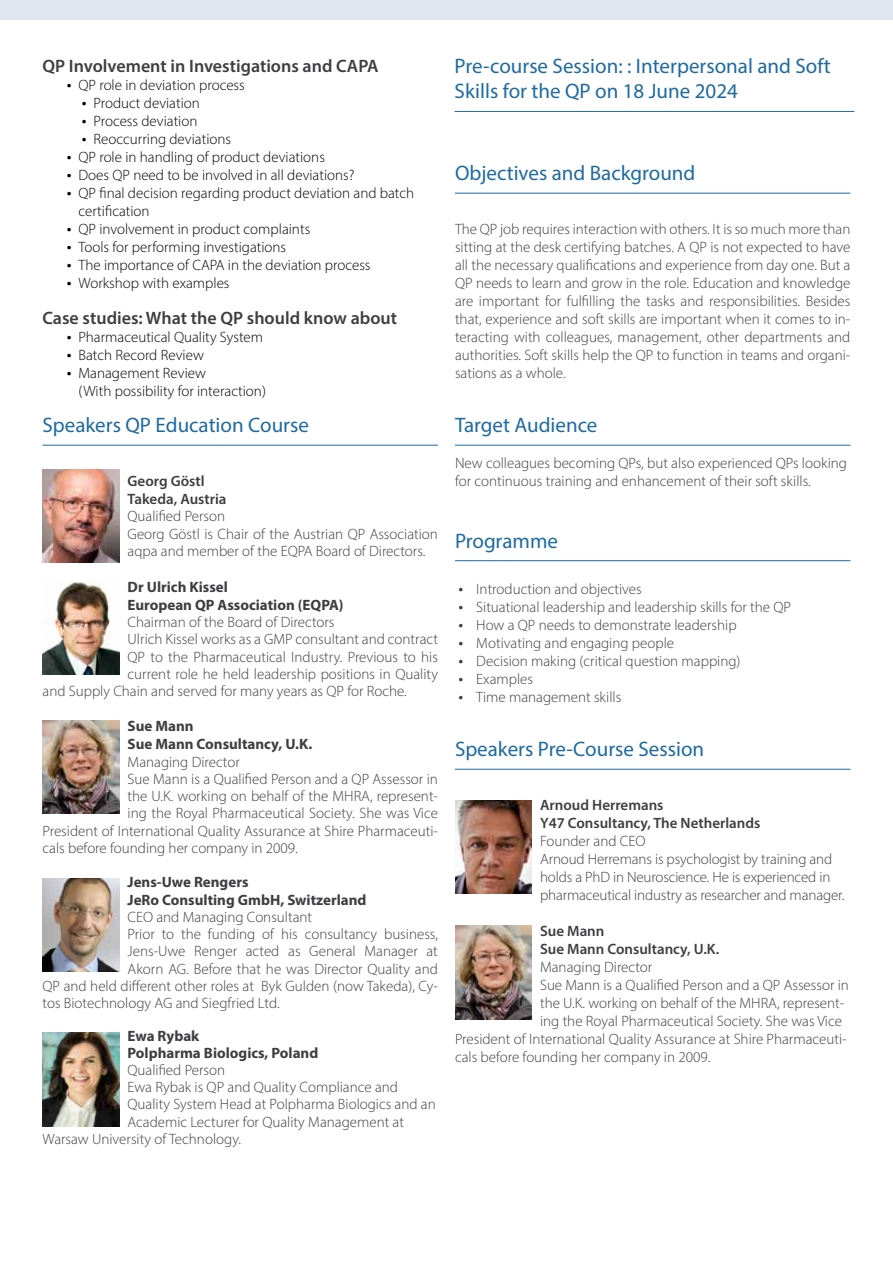
<style>
.page{position:relative;width:893px;height:1263px;background:#fff}
.page>*{position:absolute;margin:0;border:0;box-sizing:border-box;transform-origin:0 0}
.t1{font:21px/25.5px "Myriad Pro";color:#1e6aa1}
.t2{font:600 18px "Myriad Pro";color:#3e3d40}
.t3{font:300 15px/18px "Myriad Pro";color:#3e3d40}
.t4{font:300 15px/18px "Myriad Pro";color:#000}
.t5{font:700 15px/18px "Myriad Pro";color:#3e3d40}
.t6{font:600 15px/18px "Myriad Pro";color:#3e3d40}
</style>
<div class="page">
<hr style="left:455px;top:111px;width:399px;height:1px;background:#1e6aa1">
<div style="left:0;top:0;width:893px;height:19px;background:#e0e5f0"></div>
<hr style="left:43px;top:445px;width:395px;height:1px;background:#1e6aa1">
<img style="left:43px;top:469px;width:76px;height:94px">
<img style="left:43px;top:581px;width:76px;height:94px">
<img style="left:43px;top:720px;width:76px;height:94px">
<img style="left:43px;top:878px;width:76px;height:94px">
<img style="left:43px;top:1033px;width:76px;height:93px">
<hr style="left:455px;top:193px;width:395px;height:1px;background:#1e6aa1">
<hr style="left:455px;top:445px;width:395px;height:1px;background:#1e6aa1">
<hr style="left:455px;top:560px;width:395px;height:1px;background:#1e6aa1">
<hr style="left:455px;top:769px;width:395px;height:1px;background:#1e6aa1">
<img style="left:455px;top:800px;width:76px;height:94px">
<img style="left:455px;top:926px;width:76px;height:93px">
<p class="t2" style="left:43px;top:55px;width:338px">QP Involvement in Investigations and CAPA</p>
<p class="t4" style="left:79px;top:76px;width:168px">QP role in deviation process</p>
<p class="t4" style="left:94px;top:94px;width:108px">Product deviation</p>
<p class="t4" style="left:94px;top:112px;width:105px">Process deviation</p>
<p class="t4" style="left:94px;top:130px;width:139px">Reoccurring deviations</p>
<p class="t4" style="left:79px;top:148px;width:248px">QP role in handling of product deviations</p>
<p class="t4" style="left:79px;top:166px;width:277px">Does QP need to be involved in all deviations?</p>
<p class="t4" style="left:79px;top:184px;width:337px">QP final decision regarding product deviation and batch</p>
<p class="t4" style="left:79px;top:202px;width:73px">certification</p>
<p class="t4" style="left:79px;top:220px;width:233px">QP involvement in product complaints</p>
<p class="t4" style="left:79px;top:238px;width:209px">Tools for performing investigations</p>
<p class="t4" style="left:79px;top:256px;width:294px">The importance of CAPA in the deviation process</p>
<p class="t4" style="left:79px;top:274px;width:153px">Workshop with examples</p>
<p class="t2" style="left:43px;top:307px;width:356px">Case studies: What the QP should know about</p>
<p class="t4" style="left:79px;top:328px;width:189px">Pharmaceutical Quality System<br>Batch Record Review<br>Management Review<br>(With possibility for interaction)</p>
<h1 class="t1" style="left:43px;top:412px;width:268px">Speakers QP Education Course</h1>
<p class="t6" style="left:128px;top:472px;width:100px">Georg Göstl<br>Takeda, Austria</p>
<p class="t3" style="left:128px;top:507px;width:312px;line-height:17.2px">Qualified Person<br>Georg Göstl is Chair of the Austrian QP Association aqpa and member of the EQPA Board of Directors.</p>
<p class="t5" style="left:128px;top:577px;width:217px">Dr Ulrich Kissel<br>European QP Association (EQPA)</p>
<p class="t3" style="left:128px;top:613px;width:208px">Chairman of the Board of Directors</p>
<p class="t3" style="left:128px;top:630px;width:312px">Ulrich Kissel works as a GMP consultant and contract</p>
<p class="t3" style="left:128px;top:647px;width:312px">QP to the Pharmaceutical Industry. Previous to his</p>
<p class="t3" style="left:128px;top:665px;width:312px">current role he held leadership positions in Quality</p>
<p class="t3" style="left:43px;top:682px;width:366px">and Supply Chain and served for many years as QP for Roche.</p>
<p class="t5" style="left:128px;top:717px;width:186px">Sue Mann<br>Sue Mann Consultancy, U.K.</p>
<p class="t3" style="left:128px;top:752px;width:114px">Managing Director</p>
<p class="t3" style="left:128px;top:770px;width:312px">Sue Mann is a Qualified Person and a QP Assessor in</p>
<p class="t3" style="left:128px;top:787px;width:312px">the U.K. working on behalf of the MHRA, represent-</p>
<p class="t3" style="left:128px;top:804px;width:312px">ing the Royal Pharmaceutical Society. She was Vice</p>
<p class="t3" style="left:43px;top:821px;width:397px">President of International Quality Assurance at Shire Pharmaceuti-</p>
<p class="t3" style="left:43px;top:839px;width:257px">cals before founding her company in 2009.</p>
<p class="t5" style="left:128px;top:873px;width:240px;line-height:17.2px">Jens-Uwe Rengers<br>JeRo Consulting GmbH, Switzerland</p>
<p class="t3" style="left:128px;top:908px;width:186px">CEO and Managing Consultant</p>
<p class="t3" style="left:128px;top:925px;width:312px">Prior to the funding of his consultancy business,</p>
<p class="t3" style="left:128px;top:942px;width:312px">Jens-Uwe Renger acted as General Manager at</p>
<p class="t3" style="left:128px;top:959px;width:312px">Akorn AG. Before that he was Director Quality and</p>
<p class="t3" style="left:43px;top:977px;width:397px">QP and held different other roles at Byk Gulden (now Takeda), Cy-</p>
<p class="t3" style="left:43px;top:994px;width:239px">tos Biotechnology AG and Siegfried Ltd.</p>
<p class="t5" style="left:128px;top:1027px;width:192px;line-height:16.5px">Ewa Rybak<br>Polpharma Biologics, Poland</p>
<p class="t3" style="left:128px;top:1061px;width:99px">Qualified Person</p>
<p class="t3" style="left:128px;top:1078px;width:272px">Ewa Rybak is QP and Quality Compliance and</p>
<p class="t3" style="left:128px;top:1095px;width:310px">Quality System Head at Polpharma Biologics and an</p>
<p class="t3" style="left:128px;top:1112px;width:278px">Academic Lecturer for Quality Management at</p>
<p class="t3" style="left:43px;top:1130px;width:200px">Warsaw University of Technology.</p>
<h1 class="t1" style="left:455px;top:53px;width:378px">Pre-course Session: : Interpersonal and Soft<br>Skills for the QP on 18 June 2024</h1>
<h1 class="t1" style="left:455px;top:160px;width:242px">Objectives and Background</h1>
<p class="t3" style="left:455px;top:220px;width:397px;text-align:justify">The QP job requires interaction with others. It is so much more than sitting at the desk certifying batches. A QP is not expected to have all the necessary qualifications and experience from day one. But a QP needs to learn and grow in the role. Education and knowledge are important for fulfilling the tasks and responsibilities. Besides that, experience and soft skills are important when it comes to in&shy;teracting with colleagues, management, other departments and authorities. Soft skills help the QP to function in teams and organi&shy;sations as a whole.</p>
<h1 class="t1" style="left:455px;top:412px;width:144px">Target Audience</h1>
<p class="t3" style="left:455px;top:454px;width:394px">New colleagues becoming QPs, but also experienced QPs looking for continuous training and enhancement of their soft skills.</p>
<h1 class="t1" style="left:455px;top:527px;width:105px">Programme</h1>
<p class="t3" style="left:476px;top:580px;width:316px">Introduction and objectives<br>Situational leadership and leadership skills for the QP How a QP needs to demonstrate leadership Motivating and engaging people<br>Decision making (critical question mapping)<br>Examples<br>Time management skills</p>
<h1 class="t1" style="left:455px;top:736px;width:251px">Speakers Pre-Course Session</h1>
<p class="t6" style="left:540px;top:796px;width:222px">Arnoud Herremans<br>Y47 Consultancy, The Netherlands</p>
<p class="t3" style="left:540px;top:832px;width:306px">Founder and CEO<br>Arnoud Herremans is psychologist by training and holds a PhD in Neuroscience. He is experienced in pharmaceutical industry as researcher and manager.</p>
<p class="t6" style="left:540px;top:922px;width:181px">Sue Mann<br>Sue Mann Consultancy, U.K.</p>
<p class="t3" style="left:540px;top:958px;width:114px">Managing Director</p>
<p class="t3" style="left:540px;top:976px;width:310px">Sue Mann is a Qualified Person and a QP Assessor in</p>
<p class="t3" style="left:540px;top:994px;width:306px">the U.K. working on behalf of the MHRA, represent-</p>
<p class="t3" style="left:540px;top:1012px;width:303px">ing the Royal Pharmaceutical Society. She was Vice</p>
<p class="t3" style="left:455px;top:1030px;width:393px">President of International Quality Assurance at Shire Pharmaceuti-</p>
<p class="t3" style="left:455px;top:1048px;width:257px">cals before founding her company in 2009.</p>
</div>
